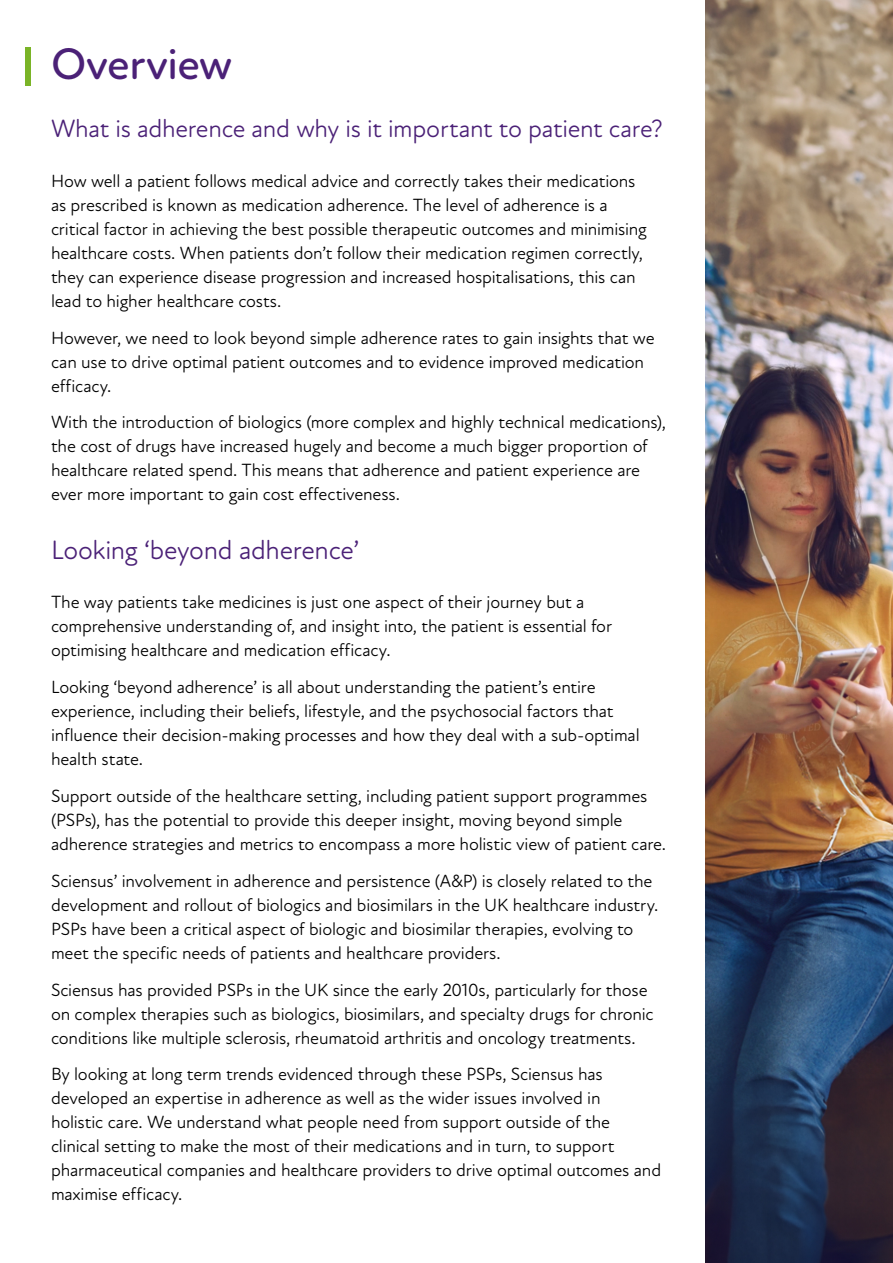
<style>
.page{position:relative;width:893px;height:1263px;background:#fff}
.page>*{position:absolute;margin:0;border:0;box-sizing:border-box;transform-origin:0 0}
.t1{font:500 45px "Atten Round New";letter-spacing:-.015em;color:#4b2177}
.t2{font:27px "Atten Round New";letter-spacing:-.01em;color:#4b2177}
.t3{font:25.5px "Atten Round New";letter-spacing:-.01em;color:#4b2177}
.t4{font:18px/24px "Atten Round New";letter-spacing:-.01em;color:#000}
</style>
<div class="page">
<div style="left:26px;top:47px;width:5px;height:38px;background:#7ab427"></div>
<img style="left:706px;top:0;width:187px;height:1263px">
<h1 class="t1" style="left:51px;top:37px;width:183px">Overview</h1>
<h3 class="t3" style="left:51px;top:114px;width:613px">What is adherence and why is it important to patient care?</h3>
<p class="t4" style="left:51px;top:169px;width:597px">How well a patient follows medical advice and correctly takes their medications as prescribed is known as medication adherence. The level of adherence is a critical factor in achieving the best possible therapeutic outcomes and minimising healthcare costs. When patients don’t follow their medication regimen correctly, they can experience disease progression and increased hospitalisations, this can lead to higher healthcare costs.</p>
<p class="t4" style="left:51px;top:326px;width:605px">However, we need to look beyond simple adherence rates to gain insights that we can use to drive optimal patient outcomes and to evidence improved medication efficacy.</p>
<p class="t4" style="left:51px;top:411px;width:616px">With the introduction of biologics (more complex and highly technical medications), the cost of drugs have increased hugely and become a much bigger proportion of healthcare related spend. This means that adherence and patient experience are ever more important to gain cost effectiveness.</p>
<h2 class="t2" style="left:51px;top:534px;width:310px">Looking ‘beyond adherence’</h2>
<p class="t4" style="left:51px;top:591px;width:562px">The way patients take medicines is just one aspect of their journey but a comprehensive understanding of, and insight into, the patient is essential for optimising healthcare and medication efficacy.</p>
<p class="t4" style="left:51px;top:675px;width:590px">Looking ‘beyond adherence’ is all about understanding the patient’s entire experience, including their beliefs, lifestyle, and the psychosocial factors that influence their decision-making processes and how they deal with a sub-optimal health state.</p>
<p class="t4" style="left:51px;top:784px;width:617px">Support outside of the healthcare setting, including patient support programmes (PSPs), has the potential to provide this deeper insight, moving beyond simple adherence strategies and metrics to encompass a more holistic view of patient care.</p>
<p class="t4" style="left:51px;top:869px;width:609px">Sciensus’ involvement in adherence and persistence (A&amp;P) is closely related to the development and rollout of biologics and biosimilars in the UK healthcare industry.<br>PSPs have been a critical aspect of biologic and biosimilar therapies, evolving to meet the specific needs of patients and healthcare providers.</p>
<p class="t4" style="left:51px;top:978px;width:604px">Sciensus has provided PSPs in the UK since the early 2010s, particularly for those on complex therapies such as biologics, biosimilars, and specialty drugs for chronic conditions like multiple sclerosis, rheumatoid arthritis and oncology treatments.</p>
<p class="t4" style="left:51px;top:1062px;width:612px">By looking at long term trends evidenced through these PSPs, Sciensus has developed an expertise in adherence as well as the wider issues involved in<br>holistic care. We understand what people need from support outside of the clinical setting to make the most of their medications and in turn, to support pharmaceutical companies and healthcare providers to drive optimal outcomes and maximise efficacy.</p>
</div>
